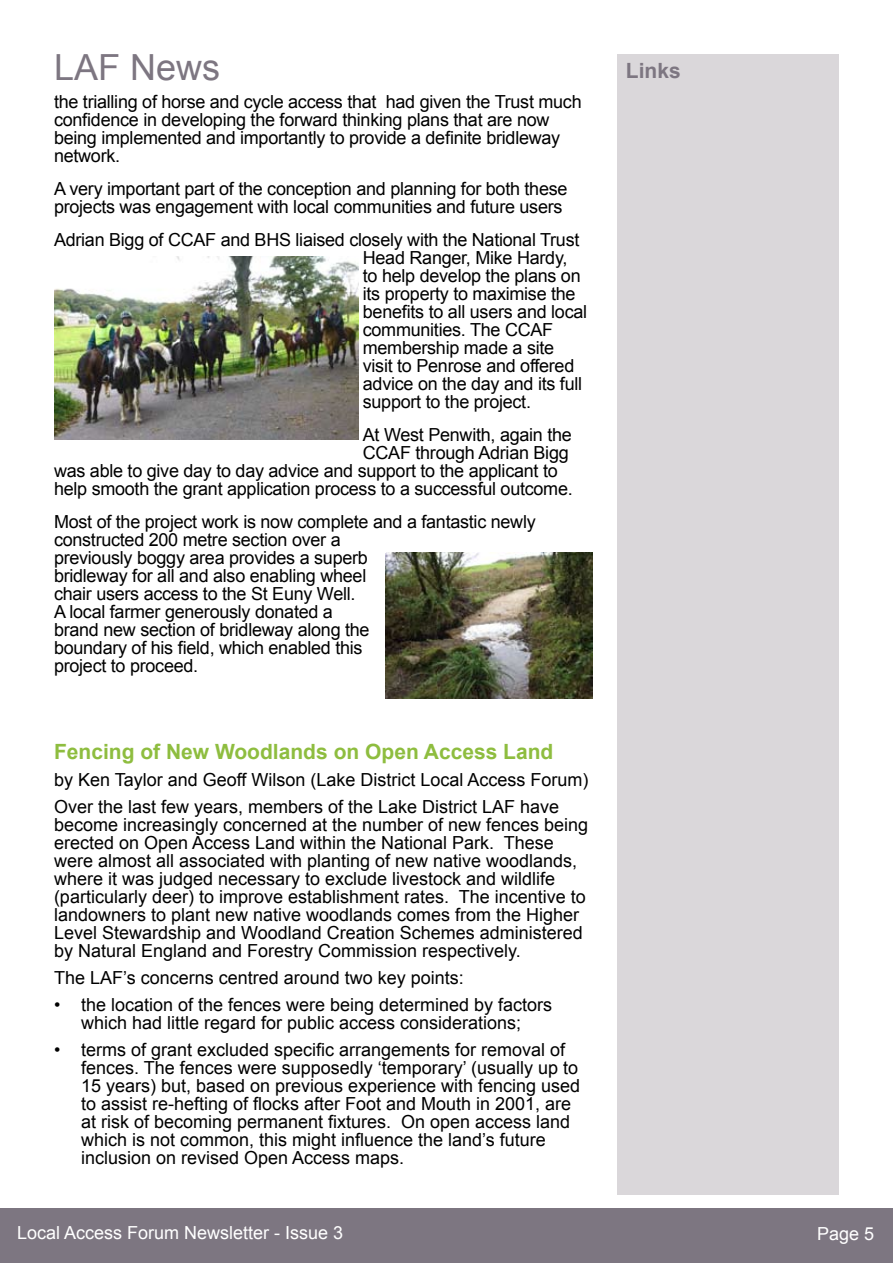
<style>
.page{position:relative;width:893px;height:1263px;background:#fff}
.page>*{position:absolute;margin:0;border:0;box-sizing:border-box;transform-origin:0 0}
.t1{font:36px "Arial";color:#7d7681}
.t2{font:700 21px "Arial";color:#8ebd3f}
.t3{font:700 21px "Arial";color:#7d7681}
.t4{font:18px/18px "Arial";color:#000}
.t5{font:18px "Arial";color:#fff}
</style>
<div class="page">
<div style="left:0;top:1209px;width:893px;height:54px;background:#7d7681"></div>
<div style="left:617px;top:54px;width:222px;height:1141px;background:#dad7da"></div>
<img style="left:54px;top:257px;width:305px;height:182px">
<img style="left:386px;top:553px;width:206px;height:146px">
<h1 class="t1" style="left:54px;top:44px;width:168px">LAF News</h1>
<p class="t3" style="left:626px;top:57px;width:56px">Links</p>
<p class="t4" style="left:54px;top:93px;width:529px">the trialling of horse and cycle access that had given the Trust much confidence in developing the forward thinking plans that are now being implemented and importantly to provide a definite bridleway network.</p>
<p class="t4" style="left:54px;top:180px;width:515px">A very important part of the conception and planning for both these projects was engagement with local communities and future users</p>
<p class="t4" style="left:363px;top:231px;width:226px;text-indent:-309px">Adrian Bigg of CCAF and BHS liaised closely with the National Trust<br>Head Ranger, Mike Hardy,<br>to help develop the plans on its property to maximise the benefits to all users and local communities. The CCAF membership made a site visit to Penrose and offered advice on the day and its full support to the project.</p>
<p class="t4" style="left:363px;top:426px;width:211px">At West Penwith, again the</p>
<p class="t4" style="left:363px;top:444px;width:207px">CCAF through Adrian Bigg</p>
<p class="t4" style="left:54px;top:462px;width:505px">was able to give day to day advice and support to the applicant to</p>
<p class="t4" style="left:54px;top:480px;width:520px">help smooth the grant application process to a successful outcome.</p>
<p class="t4" style="left:54px;top:513px;width:483px">Most of the project work is now complete and a fantastic newly constructed 200 metre section over a<br>previously boggy area provides a superb<br>bridleway for all and also enabling wheel<br>chair users access to the St Euny Well.<br>A local farmer generously donated a<br>brand new section of bridleway along the<br>boundary of his field, which enabled this<br>project to proceed.</p>
<p class="t2" style="left:54px;top:738px;width:501px">Fencing of New Woodlands on Open Access Land</p>
<p class="t4" style="left:54px;top:766px;width:536px;line-height:27px">by Ken Taylor and Geoff Wilson (Lake District Local Access Forum)<br>Over the last few years, members of the Lake District LAF have</p>
<p class="t4" style="left:54px;top:816px;width:536px">become increasingly concerned at the number of new fences being erected on Open Access Land within the National Park. These were almost all associated with planting of new native woodlands, where it was judged necessary to exclude livestock and wildlife (particularly deer) to improve establishment rates. The incentive to landowners to plant new native woodlands comes from the Higher Level Stewardship and Woodland Creation Schemes administered by Natural England and Forestry Commission respectively.</p>
<p class="t4" style="left:54px;top:969px;width:411px">The LAF’s concerns centred around two key points:</p>
<p class="t4" style="left:54px;top:996px;width:500px;text-align:center">• the location of the fences were being determined by factors which had little regard for public access considerations;</p>
<p class="t4" style="left:81px;top:1041px;width:501px;text-indent:-27px">• terms of grant excluded specific arrangements for removal of fences. The fences were supposedly ‘temporary’ (usually up to 15 years) but, based on previous experience with fencing used to assist re-hefting of flocks after Foot and Mouth in 2001, are at risk of becoming permanent fixtures. On open access land which is not common, this might influence the land’s future inclusion on revised Open Access maps.</p>
<p class="t5" style="left:17px;top:1221px;width:328px">Local Access Forum Newsletter - Issue 3</p>
<p class="t5" style="left:817px;top:1221px;width:59px">Page 5</p>
</div>
